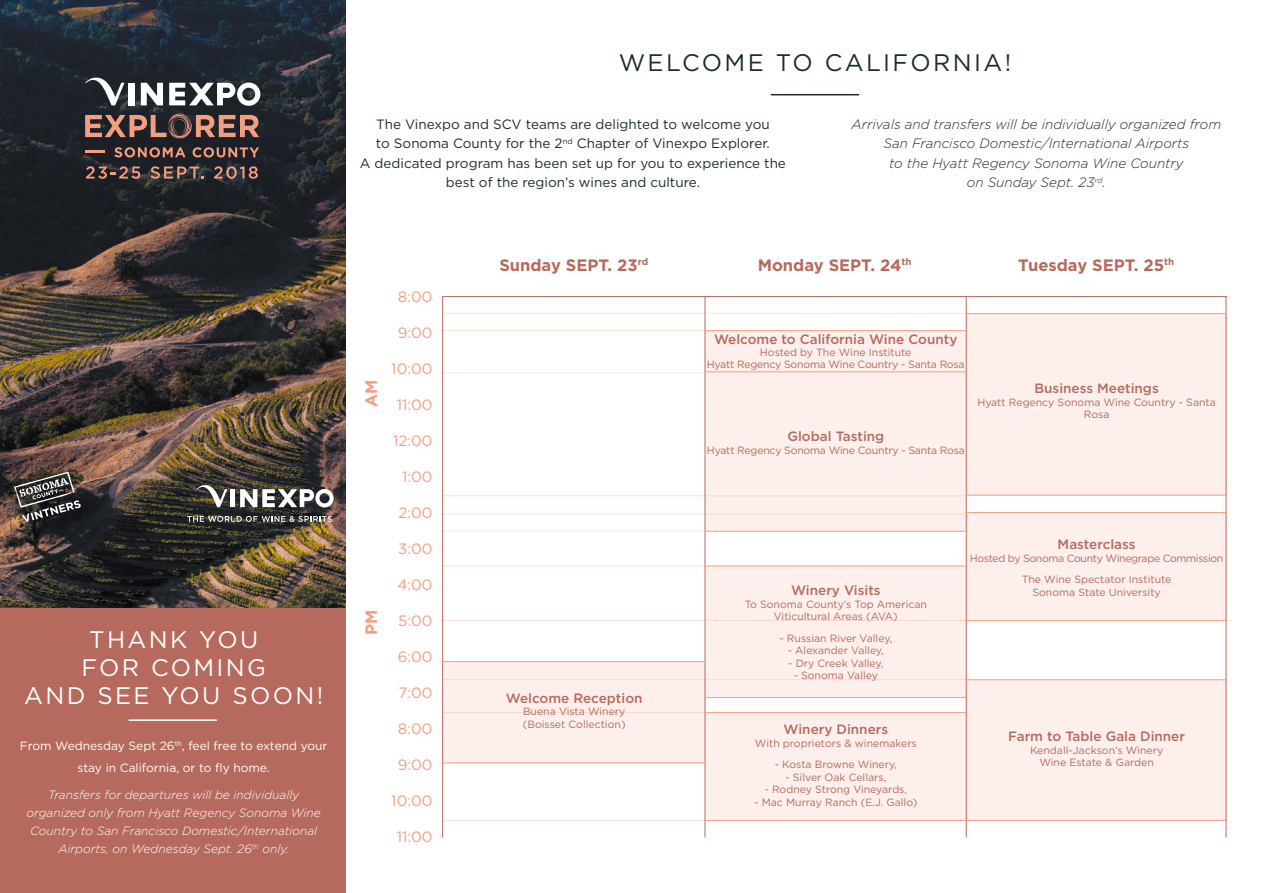
<style>
.page{position:relative;width:1263px;height:893px;background:#fff}
.page>*{position:absolute;margin:0;border:0;box-sizing:border-box;transform-origin:0 0}
.t1{font:23.85px/27.8px "Gotham";letter-spacing:.1em;color:#fff;text-align:center}
.t2{font:23.85px "Gotham";letter-spacing:.1em;color:#1a2c30}
.t3{font:700 16.5px "Gotham";color:#b56a5d}
.t4{font:700 16.5px "Gotham";color:#f39e80}
.t5{font:15px "Gotham";color:#f39e80}
.t6{font:13.5px/19.5px "Gotham";color:#1a2c30;text-align:center}
.t7{font:italic 300 13.5px/19.5px "Gotham";color:#1a2c30;text-align:center}
.t8{font:500 13.5px "Gotham";color:#b56a5d}
.t9{font:italic 300 12px/18px "Gotham";color:#fff;text-align:center}
.t10{font:12px/22.5px "Gotham";color:#fff;text-align:center}
.t11{font:10.5px/12.6px "Gotham";color:#b56a5d;text-align:center}
.t12{font:10.5px/12px "Gotham";letter-spacing:-.02em;color:#b56a5d;text-align:center}
.t13{font:10.5px/21.1px "Gotham";letter-spacing:-.03em;color:#b56a5d;text-align:center}
</style>
<div class="page">
<img style="left:0;top:0;width:345px;height:609px">
<div style="left:0;top:609px;width:345px;height:284px;background:#b56a5d"></div>
<div style="left:443px;top:661px;width:262px;height:102px;background:#fdefeb"></div>
<div style="left:705px;top:331px;width:260px;height:199px;background:#fdefeb"></div>
<div style="left:706px;top:566px;width:259px;height:131px;background:#fdefeb"></div>
<div style="left:706px;top:713px;width:259px;height:108px;background:#fdefeb"></div>
<div style="left:966px;top:314px;width:260px;height:181px;background:#fdefeb"></div>
<div style="left:966px;top:512px;width:260px;height:109px;background:#fdefeb"></div>
<div style="left:966px;top:680px;width:260px;height:141px;background:#fdefeb"></div>
<div style="left:230px;top:489px;width:5px;height:18px;background:#fff"></div>
<svg style="left:240px;top:489px;width:94px;height:18px"></svg>
<svg style="left:197px;top:484px;width:30px;height:23px"></svg>
<svg style="left:187px;top:516px;width:145px;height:6px"></svg>
<svg style="left:14px;top:472px;width:67px;height:50px;background:#55524e"></svg>
<svg style="left:141px;top:83px;width:22px;height:22px"></svg>
<div style="left:128px;top:83px;width:6px;height:22px;background:#fff"></div>
<svg style="left:169px;top:83px;width:91px;height:23px"></svg>
<svg style="left:85px;top:76px;width:39px;height:29px"></svg>
<svg style="left:114px;top:147px;width:72px;height:10px"></svg>
<svg style="left:193px;top:147px;width:66px;height:10px"></svg>
<svg style="left:86px;top:166px;width:54px;height:13px"></svg>
<svg style="left:151px;top:166px;width:52px;height:13px"></svg>
<svg style="left:214px;top:166px;width:44px;height:13px"></svg>
<hr style="left:85px;top:150px;width:20px;height:3px;background:#f39e80">
<svg style="left:85px;top:114px;width:174px;height:25px;background:#77564d"></svg>
<hr style="left:771px;top:94px;width:88px;height:1px;background:#1a2c30">
<hr style="left:129px;top:719px;width:88px;height:2px;background:#fff">
<hr style="left:442px;top:296px;width:785px;height:1px;background:#b56a5d">
<hr style="left:442px;top:296px;width:1px;height:542px;background:#b56a5d">
<hr style="left:1226px;top:296px;width:1px;height:542px;background:#b56a5d">
<hr style="left:705px;top:296px;width:1px;height:542px;background:#b56a5d">
<hr style="left:966px;top:296px;width:1px;height:542px;background:#b56a5d">
<hr style="left:442px;top:661px;width:263px;height:1px;background:#f39e80">
<hr style="left:706px;top:330px;width:260px;height:1px;background:#f39e80">
<hr style="left:442px;top:330px;width:264px;height:1px;background:#f39e80">
<hr style="left:442px;top:313px;width:523px;height:1px;background:#f39e80">
<hr style="left:442px;top:495px;width:523px;height:1px;background:#f39e80">
<hr style="left:442px;top:514px;width:523px;height:1px;background:#f39e80">
<hr style="left:442px;top:373px;width:264px;height:1px;background:#f39e80">
<hr style="left:443px;top:530px;width:262px;height:1px;background:#f39e80">
<hr style="left:443px;top:620px;width:524px;height:1px;background:#f39e80">
<hr style="left:442px;top:566px;width:264px;height:1px;background:#f39e80">
<hr style="left:442px;top:679px;width:524px;height:1px;background:#f39e80">
<hr style="left:442px;top:820px;width:264px;height:1px;background:#f39e80">
<hr style="left:442px;top:712px;width:264px;height:1px;background:#f39e80">
<hr style="left:965px;top:313px;width:262px;height:1px;background:#f39e80">
<hr style="left:442px;top:762px;width:263px;height:1px;background:#f39e80">
<hr style="left:706px;top:371px;width:260px;height:1px;background:#f39e80">
<hr style="left:965px;top:495px;width:262px;height:1px;background:#f39e80">
<hr style="left:965px;top:512px;width:262px;height:1px;background:#f39e80">
<hr style="left:965px;top:679px;width:262px;height:1px;background:#f39e80">
<hr style="left:965px;top:620px;width:262px;height:1px;background:#f39e80">
<hr style="left:965px;top:820px;width:262px;height:1px;background:#f39e80">
<hr style="left:705px;top:531px;width:260px;height:1px;background:#f39e80">
<hr style="left:706px;top:566px;width:260px;height:1px;background:#f39e80">
<hr style="left:706px;top:697px;width:260px;height:1px;background:#f39e80">
<hr style="left:706px;top:712px;width:260px;height:1px;background:#f39e80">
<hr style="left:706px;top:820px;width:260px;height:1px;background:#f39e80">
<h1 class="t1" style="left:24px;top:625px;width:301px">THANK YOU<br>FOR COMING<br>AND SEE YOU SOON!</h1>
<p class="t10" style="left:20px;top:734px;width:309px">From Wednesday Sept 26<sup>th</sup>, feel free to extend your stay in California, or to fly home.</p>
<p class="t9" style="left:26px;top:785px;width:296px">Transfers for departures will be individually organized only from Hyatt Regency Sonoma Wine Country to San Francisco Domestic/International Airports, on Wednesday Sept. 26<sup>th</sup> only.</p>
<h1 class="t2" style="left:619px;top:47px;width:394px">WELCOME TO CALIFORNIA!</h1>
<p class="t6" style="left:360px;top:114px;width:427px">The Vinexpo and SCV teams are delighted to welcome you<br>to Sonoma County for the 2<sup>nd</sup> Chapter of Vinexpo Explorer.<br>A dedicated program has been set up for you to experience the best of the region’s wines and culture.</p>
<p class="t7" style="left:851px;top:114px;width:371px">Arrivals and transfers will be individually organized from San Francisco Domestic/International Airports<br>to the Hyatt Regency Sonoma Wine Country<br>on Sunday Sept. 23<sup>rd</sup>.</p>
<h2 class="t4" style="left:360px;top:407px;width:29px;rotate:-90deg">AM</h2>
<h2 class="t4" style="left:360px;top:635px;width:27px;rotate:-90deg">PM</h2>
<h3 class="t5" style="left:398px;top:287px;width:36px">8:00</h3>
<h3 class="t5" style="left:398px;top:323px;width:36px">9:00</h3>
<h3 class="t5" style="left:391px;top:359px;width:43px">10:00</h3>
<h3 class="t5" style="left:397px;top:395px;width:38px">11:00</h3>
<h3 class="t5" style="left:393px;top:431px;width:41px">12:00</h3>
<h3 class="t5" style="left:402px;top:467px;width:32px">1:00</h3>
<h3 class="t5" style="left:398px;top:503px;width:36px">2:00</h3>
<h3 class="t5" style="left:398px;top:539px;width:36px">3:00</h3>
<h3 class="t5" style="left:397px;top:575px;width:37px">4:00</h3>
<h3 class="t5" style="left:398px;top:611px;width:36px">5:00</h3>
<h3 class="t5" style="left:398px;top:647px;width:36px">6:00</h3>
<h3 class="t5" style="left:398px;top:683px;width:36px">7:00</h3>
<h3 class="t5" style="left:398px;top:719px;width:36px">8:00</h3>
<h3 class="t5" style="left:398px;top:755px;width:36px">9:00</h3>
<h3 class="t5" style="left:391px;top:791px;width:43px">10:00</h3>
<h3 class="t5" style="left:397px;top:827px;width:38px">11:00</h3>
<h2 class="t3" style="left:499px;top:254px;width:150px">Sunday SEPT. 23<sup>rd</sup></h2>
<p class="t8" style="left:506px;top:689px;width:138px">Welcome Reception</p>
<p class="t11" style="left:523px;top:705px;width:104px;text-align:left">Buena Vista Winery (Boisset Collection)</p>
<h2 class="t3" style="left:758px;top:254px;width:155px">Monday SEPT. 24<sup>th</sup></h2>
<h2 class="t3" style="left:1018px;top:254px;width:157px">Tuesday SEPT. 25<sup>th</sup></h2>
<p class="t8" style="left:714px;top:330px;width:245px">Welcome to California Wine County</p>
<p class="t12" style="left:707px;top:346px;width:259px">Hosted by The Wine Institute<br>Hyatt Regency Sonoma Wine Country - Santa Rosa</p>
<p class="t8" style="left:787px;top:427px;width:98px">Global Tasting</p>
<p class="t12" style="left:707px;top:444px;width:259px">Hyatt Regency Sonoma Wine Country - Santa Rosa</p>
<p class="t8" style="left:1034px;top:380px;width:126px">Business Meetings</p>
<p class="t11" style="left:977px;top:395px;width:240px">Hyatt Regency Sonoma Wine Country - Santa<br>Rosa</p>
<p class="t8" style="left:791px;top:582px;width:91px">Winery Visits</p>
<p class="t11" style="left:745px;top:598px;width:184px">To Sonoma County’s Top American<br>Viticultural Areas (AVA)</p>
<p class="t11" style="left:779px;top:631px;width:114px">- Russian River Valley,</p>
<p class="t11" style="left:788px;top:644px;width:97px">- Alexander Valley,</p>
<p class="t11" style="left:788px;top:656px;width:97px">- Dry Creek Valley,</p>
<p class="t11" style="left:794px;top:669px;width:86px">- Sonoma Valley</p>
<p class="t8" style="left:783px;top:721px;width:106px">Winery Dinners</p>
<p class="t11" style="left:755px;top:736px;width:163px">With proprietors &amp; winemakers</p>
<p class="t11" style="left:775px;top:758px;width:124px">- Kosta Browne Winery,</p>
<p class="t11" style="left:785px;top:770px;width:102px">- Silver Oak Cellars,</p>
<p class="t11" style="left:765px;top:783px;width:144px">- Rodney Strong Vineyards,</p>
<p class="t11" style="left:754px;top:795px;width:165px">- Mac Murray Ranch (E.J. Gallo)</p>
<p class="t8" style="left:1058px;top:536px;width:79px">Masterclass</p>
<p class="t13" style="left:970px;top:547px;width:255px">Hosted by Sonoma County Winegrape Commission<br>The Wine Spectator Institute</p>
<p class="t11" style="left:1032px;top:585px;width:130px">Sonoma State University</p>
<p class="t8" style="left:1008px;top:727px;width:178px">Farm to Table Gala Dinner</p>
<p class="t11" style="left:1030px;top:743px;width:135px">Kendall-Jackson’s Winery<br>Wine Estate &amp; Garden</p>
</div>
